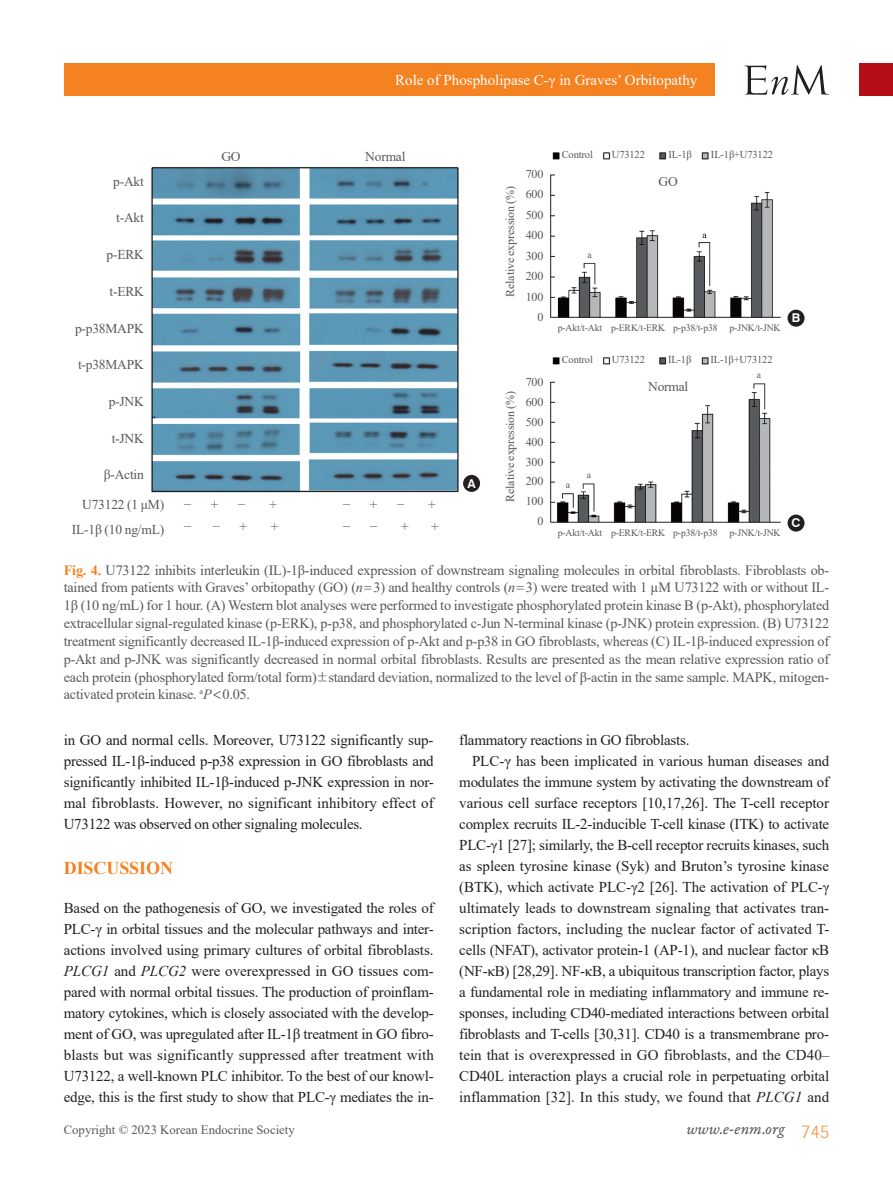
<style>
.page{position:relative;width:893px;height:1191px;background:#fff}
.page>*{position:absolute;margin:0;border:0;box-sizing:border-box;transform-origin:0 0}
.t1{font:700 18px "Times New Roman";letter-spacing:-.005em;color:#f58220}
.t2{font:16.5px "Garamond Premr Pro It Capt";color:#57585a}
.t3{font:15px/21px "Times New Roman";letter-spacing:-.015em;color:#231f20;text-align:justify}
.t4{font:15px "Times New Roman";letter-spacing:.005em;color:#231f20}
.t5{font:15px "Times New Roman";color:#fff}
.t6{font:14.25px/17.9px "Times New Roman";letter-spacing:-.015em;color:#57585a;text-align:justify}
.t7{font:13.5px/29.7px "Times New Roman";letter-spacing:-.015em;color:#57585a;text-align:center}
.t8{font:12.75px "Times New Roman";color:#57585a}
.t9{font:700 12.15px "Swiss 721 BT";color:#fff}
.t10{font:12px/20.4px "Times New Roman";letter-spacing:-.015em;color:#57585a;text-align:right}
.t11{font:10.5px "Times New Roman";letter-spacing:-.015em;color:#57585a}
.t12{font:9.75px "Times New Roman";letter-spacing:-.015em;color:#57585a}
.s1{font-weight:700;color:#f58220}
.s2{font-style:italic}
.s3{font-family:"Dotum"}
.s4{font-family:"Rotis Semi Sans Std";font-weight:300;font-size:19.5px;color:#f79848}
</style>
<div class="page">
<div style="left:859px;top:64px;width:34px;height:32px;background:#b50e16"></div>
<div style="left:64px;top:64px;width:650px;height:32px;background:#f58220"></div>
<svg style="left:744px;top:65px;width:85px;height:30px"></svg>
<img style="left:556px;top:192px;width:225px;height:125px">
<img style="left:555px;top:383px;width:223px;height:139px">
<img style="left:151px;top:167px;width:308px;height:326px">
<div style="left:463px;top:475px;width:17px;height:17px;background:#231f20;border-radius:50%"></div>
<img style="left:552px;top:152px;width:157px;height:8px">
<div style="left:560px;top:149px;width:40px;height:12px;background:#fff"></div>
<div style="left:612px;top:149px;width:42px;height:12px;background:#fff"></div>
<div style="left:668px;top:149px;width:28px;height:17px;background:#fff"></div>
<img style="left:552px;top:357px;width:157px;height:8px">
<div style="left:560px;top:354px;width:40px;height:12px;background:#fff"></div>
<div style="left:612px;top:354px;width:42px;height:12px;background:#fff"></div>
<div style="left:668px;top:354px;width:28px;height:17px;background:#fff"></div>
<div style="left:586px;top:248px;width:7px;height:11px;background:#fff"></div>
<div style="left:565px;top:478px;width:6px;height:12px;background:#fff"></div>
<div style="left:586px;top:468px;width:6px;height:12px;background:#fff"></div>
<hr style="left:550px;top:175px;width:1px;height:142px;background:#231f20">
<hr style="left:550px;top:382px;width:1px;height:140px;background:#231f20">
<hr style="left:550px;top:317px;width:231px;height:1px;background:#231f20">
<hr style="left:550px;top:522px;width:231px;height:1px;background:#231f20">
<div style="left:787px;top:310px;width:17px;height:17px;background:#231f20;border-radius:50%"></div>
<div style="left:787px;top:514px;width:17px;height:17px;background:#231f20;border-radius:50%"></div>
<p class="t5" style="left:395px;top:69px;width:304px">Role of Phospholipase C-γ in Graves’ Orbitopathy</p>
<p class="t7" style="left:113px;top:166px;width:32px">p-Akt</p>
<p class="t7" style="left:116px;top:202px;width:29px">t-Akt</p>
<p class="t7" style="left:106px;top:239px;width:39px">p-ERK</p>
<p class="t7" style="left:109px;top:276px;width:36px">t-ERK</p>
<p class="t7" style="left:75px;top:313px;width:70px">p-p38MAPK</p>
<p class="t7" style="left:78px;top:349px;width:67px">t-p38MAPK</p>
<p class="t7" style="left:109px;top:386px;width:37px">p-JNK</p>
<p class="t7" style="left:112px;top:423px;width:34px">t-JNK</p>
<p class="t7" style="left:82px;top:460px;width:84px">β-Actin<br>U73122 (1 μM)</p>
<p class="t7" style="left:72px;top:514px;width:94px">IL-1β (10 ng/mL)</p>
<p class="t7" style="left:221px;top:141px;width:21px">GO</p>
<p class="t7" style="left:365px;top:141px;width:42px">Normal</p>
<p class="t7" style="left:184px;top:489px;width:9px">−</p>
<p class="t7" style="left:211px;top:489px;width:9px">+</p>
<p class="t7" style="left:238px;top:489px;width:9px">−</p>
<p class="t7" style="left:269px;top:489px;width:9px">+</p>
<p class="t7" style="left:343px;top:489px;width:9px">−</p>
<p class="t7" style="left:370px;top:489px;width:9px">+</p>
<p class="t7" style="left:397px;top:489px;width:9px">−</p>
<p class="t7" style="left:428px;top:489px;width:9px">+</p>
<p class="t7" style="left:184px;top:511px;width:9px">−</p>
<p class="t7" style="left:212px;top:511px;width:9px">−</p>
<p class="t7" style="left:239px;top:511px;width:9px">+</p>
<p class="t7" style="left:271px;top:511px;width:9px">+</p>
<p class="t7" style="left:343px;top:511px;width:9px">−</p>
<p class="t7" style="left:370px;top:511px;width:9px">−</p>
<p class="t7" style="left:401px;top:511px;width:9px">+</p>
<p class="t7" style="left:431px;top:511px;width:9px">+</p>
<p class="t9" style="left:467px;top:476px;width:10px">A</p>
<p class="t10" style="left:500px;top:297px;width:112px;rotate:-90deg">Relative expression (%)</p>
<p class="t10" style="left:526px;top:163px;width:19px">700<br>600<br>500<br>400<br>300<br>200<br>100<br>0</p>
<p class="t10" style="left:500px;top:502px;width:112px;rotate:-90deg">Relative expression (%)</p>
<p class="t10" style="left:526px;top:372px;width:19px;line-height:19.8px">700<br>600<br>500<br>400<br>300<br>200<br>100<br>0</p>
<p class="t11" style="left:562px;top:147px;width:33px">Control</p>
<p class="t11" style="left:612px;top:147px;width:35px">U73122</p>
<p class="t11" style="left:668px;top:147px;width:25px">IL-1β</p>
<p class="t11" style="left:711px;top:147px;width:64px">IL-1β+U73122</p>
<p class="t7" style="left:659px;top:167px;width:21px">GO</p>
<p class="t12" style="left:588px;top:247px;width:6px">a</p>
<p class="t12" style="left:558px;top:321px;width:46px">p-Akt/t-Akt</p>
<p class="t12" style="left:611px;top:321px;width:56px">p-ERK/t-ERK</p>
<p class="t12" style="left:673px;top:321px;width:46px">p-p38/t-p38</p>
<p class="t12" style="left:729px;top:321px;width:53px">p-JNK/t-JNK</p>
<p class="t11" style="left:562px;top:352px;width:33px">Control</p>
<p class="t11" style="left:612px;top:352px;width:35px">U73122</p>
<p class="t11" style="left:668px;top:352px;width:25px">IL-1β</p>
<p class="t11" style="left:711px;top:352px;width:64px">IL-1β+U73122</p>
<p class="t7" style="left:648px;top:371px;width:42px">Normal</p>
<p class="t12" style="left:757px;top:368px;width:6px">a</p>
<p class="t9" style="left:792px;top:311px;width:10px">B</p>
<p class="t12" style="left:566px;top:478px;width:6px">a</p>
<p class="t12" style="left:587px;top:468px;width:6px">a</p>
<p class="t12" style="left:558px;top:525px;width:46px">p-Akt/t-Akt</p>
<p class="t12" style="left:611px;top:525px;width:56px">p-ERK/t-ERK</p>
<p class="t12" style="left:673px;top:525px;width:46px">p-p38/t-p38</p>
<p class="t12" style="left:729px;top:525px;width:53px">p-JNK/t-JNK</p>
<p class="t9" style="left:791px;top:515px;width:10px">C</p>
<p class="t6" style="left:64px;top:560px;width:767px"><span class="s1">Fig. 4.</span> U73122 inhibits interleukin (IL)-1β-induced expression of downstream signaling molecules in orbital fibroblasts. Fibroblasts ob&shy;tained from patients with Graves’ orbitopathy (GO) (<span class="s2">n</span><span class="s3">=</span>3) and healthy controls (<span class="s2">n</span><span class="s3">=</span>3) were treated with 1 µM U73122 with or without IL-1β (10 ng/mL) for 1 hour. (A) Western blot analyses were performed to investigate phosphorylated protein kinase B (p-Akt), phosphorylated extracellular signal-regulated kinase (p-ERK), p-p38, and phosphorylated c-Jun N-terminal kinase (p-JNK) protein expression. (B) U73122 treatment significantly decreased IL-1β-induced expression of p-Akt and p-p38 in GO fibroblasts, whereas (C) IL-1β-induced expression of p-Akt and p-JNK was significantly decreased in normal orbital fibroblasts. Results are presented as the mean relative expression ratio of each protein (phosphorylated form/total form)<span class="s3">±</span>standard deviation, normalized to the level of β-actin in the same sample. MAPK, mitogen&shy;activated protein kinase. <sup>a</sup><span class="s2">P</span><span class="s3">&lt;</span>0.05.</p>
<p class="t3" style="left:64px;top:729px;width:372px">in GO and normal cells. Moreover, U73122 significantly sup&shy;pressed IL-1β-induced p-p38 expression in GO fibroblasts and significantly inhibited IL-1β-induced p-JNK expression in nor&shy;mal fibroblasts. However, no significant inhibitory effect of U73122 was observed on other signaling molecules.</p>
<p class="t1" style="left:64px;top:855px;width:111px">DISCUSSION</p>
<p class="t3" style="left:64px;top:897px;width:372px">Based on the pathogenesis of GO, we investigated the roles of PLC-γ in orbital tissues and the molecular pathways and inter&shy;actions involved using primary cultures of orbital fibroblasts.<br><span class="s2">PLCG1</span> and <span class="s2">PLCG2</span> were overexpressed in GO tissues com&shy;pared with normal orbital tissues. The production of proinflam&shy;matory cytokines, which is closely associated with the develop&shy;ment of GO, was upregulated after IL-1β treatment in GO fibro&shy;blasts but was significantly suppressed after treatment with U73122, a well-known PLC inhibitor. To the best of our knowl&shy;edge, this is the first study to show that PLC-γ mediates the in-</p>
<p class="t3" style="left:459px;top:729px;width:232px">flammatory reactions in GO fibroblasts.</p>
<p class="t3" style="left:472px;top:750px;width:359px">PLC-γ has been implicated in various human diseases and</p>
<p class="t3" style="left:459px;top:771px;width:371px">modulates the immune system by activating the downstream of</p>
<p class="t3" style="left:459px;top:792px;width:371px">various cell surface receptors [10,17,26]. The T-cell receptor</p>
<p class="t3" style="left:459px;top:813px;width:371px">complex recruits IL-2-inducible T-cell kinase (ITK) to activate</p>
<p class="t3" style="left:459px;top:834px;width:372px">PLC-γ1 [27]; similarly, the B-cell receptor recruits kinases, such</p>
<p class="t3" style="left:459px;top:855px;width:371px">as spleen tyrosine kinase (Syk) and Bruton’s tyrosine kinase</p>
<p class="t3" style="left:459px;top:876px;width:372px">(BTK), which activate PLC-γ2 [26]. The activation of PLC-γ</p>
<p class="t3" style="left:459px;top:897px;width:371px">ultimately leads to downstream signaling that activates tran-</p>
<p class="t3" style="left:459px;top:918px;width:372px">scription factors, including the nuclear factor of activated T-</p>
<p class="t3" style="left:459px;top:939px;width:371px">cells (NFAT), activator protein-1 (AP-1), and nuclear factor κB</p>
<p class="t3" style="left:459px;top:960px;width:372px">(NF-κB) [28,29]. NF-κB, a ubiquitous transcription factor, plays</p>
<p class="t3" style="left:459px;top:981px;width:371px">a fundamental role in mediating inflammatory and immune re-</p>
<p class="t3" style="left:459px;top:1002px;width:371px">sponses, including CD40-mediated interactions between orbital</p>
<p class="t3" style="left:459px;top:1023px;width:371px">fibroblasts and T-cells [30,31]. CD40 is a transmembrane pro-</p>
<p class="t3" style="left:459px;top:1044px;width:372px">tein that is overexpressed in GO fibroblasts, and the CD40–</p>
<p class="t3" style="left:459px;top:1065px;width:372px">CD40L interaction plays a crucial role in perpetuating orbital</p>
<p class="t4" style="left:459px;top:1086px;width:371px">inflammation [32]. In this study, we found that <span class="s2">PLCG1</span> and</p>
<p class="t8" style="left:64px;top:1120px;width:233px">Copyright © 2023 Korean Endocrine Society</p>
<p class="t2" style="left:686px;top:1118px;width:144px">www.e-enm.org <span class="s4">745</span></p>
</div>
